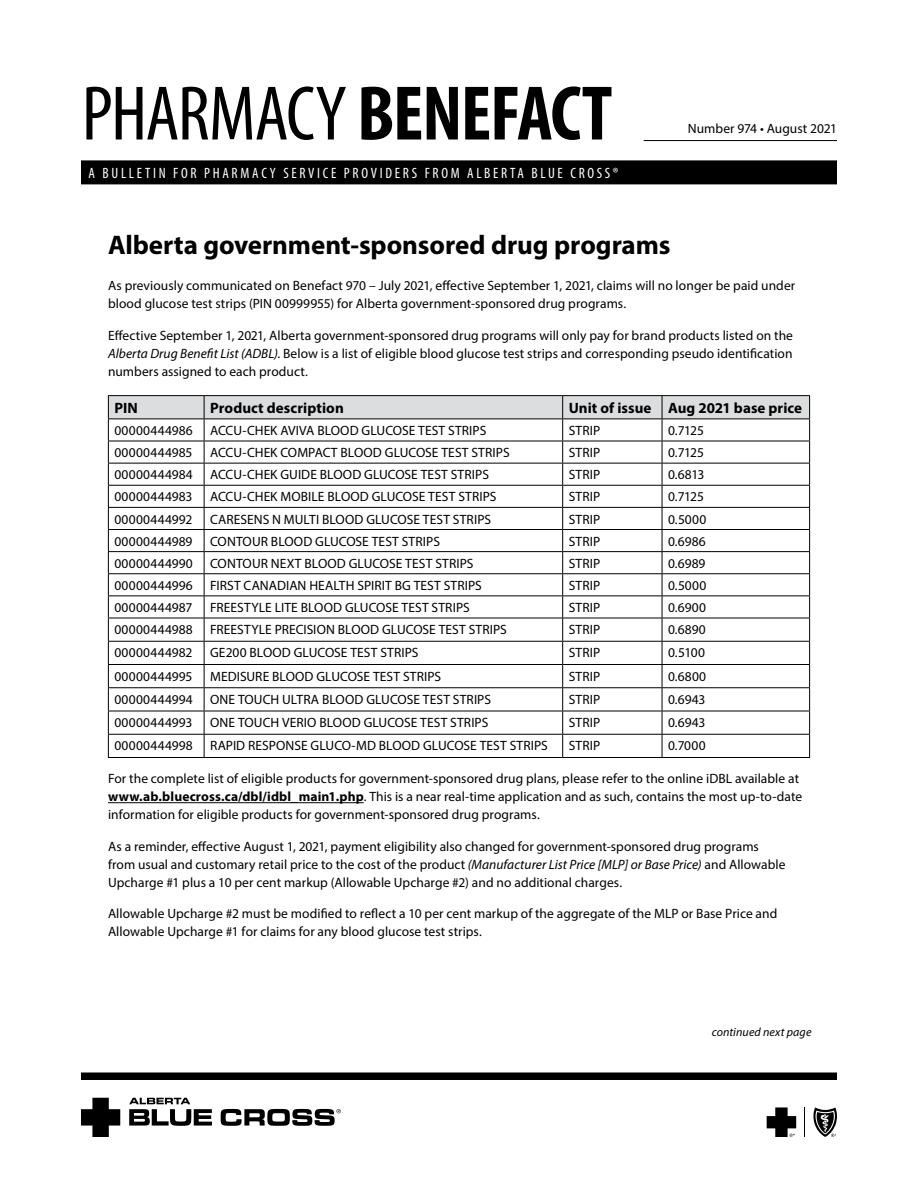
<style>
.page{position:relative;width:918px;height:1188px;background:#fff}
.page>*{position:absolute;margin:0;border:0;box-sizing:border-box;transform-origin:0 0}
.t1{font:condensed 78px "Myriad Pro";letter-spacing:-.02em;color:#000}
.t2{font:700 27px "Myriad Pro";letter-spacing:-.005em;color:#000}
.t3{font:condensed 15px "Myriad Pro";letter-spacing:.18em;color:#fff}
.t4{font:700 15px "Myriad Pro";letter-spacing:.005em;color:#000}
.t5{font:13.5px/18px "Myriad Pro";letter-spacing:.005em;color:#000}
.t6{font:italic 12px "Myriad Pro";letter-spacing:.01em;color:#000}
.s1{font-weight:700}
.s2{font-style:italic}
</style>
<div class="page">
<div style="left:81px;top:160px;width:756px;height:24px;background:#000"></div>
<hr style="left:644px;top:140px;width:193px;height:1px;background:#000">
<div style="left:81px;top:1072px;width:756px;height:8px;background:#000"></div>
<svg style="left:813px;top:1107px;width:24px;height:30px"></svg>
<hr style="left:804px;top:1107px;width:1px;height:30px;background:#000">
<svg style="left:767px;top:1107px;width:29px;height:30px"></svg>
<svg style="left:129px;top:1098px;width:83px;height:28px"></svg>
<svg style="left:221px;top:1109px;width:120px;height:17px"></svg>
<svg style="left:81px;top:1098px;width:39px;height:39px"></svg>
<hr style="left:108px;top:802px;width:256px;height:1px;background:#000">
<hr style="left:108px;top:757px;width:96px;height:1px;background:#000">
<hr style="left:204px;top:757px;width:359px;height:1px;background:#000">
<hr style="left:563px;top:757px;width:99px;height:1px;background:#000">
<hr style="left:662px;top:757px;width:148px;height:1px;background:#000">
<hr style="left:108px;top:395px;width:96px;height:1px;background:#000">
<hr style="left:204px;top:395px;width:359px;height:1px;background:#000">
<hr style="left:563px;top:395px;width:99px;height:1px;background:#000">
<hr style="left:662px;top:395px;width:148px;height:1px;background:#000">
<svg style="left:108px;top:396px;width:702px;height:361px"></svg>
<hr style="left:108px;top:418px;width:96px;height:1px;background:#000">
<hr style="left:204px;top:418px;width:359px;height:1px;background:#000">
<hr style="left:563px;top:418px;width:99px;height:1px;background:#000">
<hr style="left:662px;top:418px;width:148px;height:1px;background:#000">
<h1 class="t1" style="left:82px;top:67px;width:532px">PHARMACY <span class="s1">BENEFACT</span></h1>
<p class="t3" style="left:89px;top:164px;width:531px">A BULLETIN FOR PHARMACY SERVICE PROVIDERS FROM ALBERTA BLUE CROSS®</p>
<p class="t5" style="left:688px;top:120px;width:151px">Number 974 • August 2021</p>
<h2 class="t2" style="left:108px;top:228px;width:564px">Alberta government-sponsored drug programs</h2>
<p class="t5" style="left:108px;top:277px;width:689px">As previously communicated on Benefact 970 – July 2021, effective September 1, 2021, claims will no longer be paid under blood glucose test strips (PIN 00999955) for Alberta government-sponsored drug programs.</p>
<p class="t5" style="left:108px;top:326px;width:687px;text-align:justify">Effective September 1, 2021, Alberta government-sponsored drug programs will only pay for brand products listed on the <span class="s2">Alberta Drug Benefit List (ADBL)</span>. Below is a list of eligible blood glucose test strips and corresponding pseudo identification numbers assigned to each product.</p>
<p class="t4" style="left:114px;top:398px;width:25px">PIN</p>
<p class="t4" style="left:210px;top:398px;width:135px">Product description</p>
<p class="t4" style="left:569px;top:398px;width:235px">Unit of issue Aug 2021 base price</p>
<p class="t5" style="left:114px;top:421px;width:80px">00000444986</p>
<p class="t5" style="left:210px;top:421px;width:278px">ACCU-CHEK AVIVA BLOOD GLUCOSE TEST STRIPS</p>
<p class="t5" style="left:569px;top:421px;width:33px">STRIP</p>
<p class="t5" style="left:668px;top:421px;width:38px">0.7125</p>
<p class="t5" style="left:114px;top:443px;width:80px">00000444985</p>
<p class="t5" style="left:210px;top:443px;width:301px">ACCU-CHEK COMPACT BLOOD GLUCOSE TEST STRIPS</p>
<p class="t5" style="left:569px;top:443px;width:33px">STRIP</p>
<p class="t5" style="left:668px;top:443px;width:38px">0.7125</p>
<p class="t5" style="left:114px;top:466px;width:80px">00000444984</p>
<p class="t5" style="left:210px;top:466px;width:280px">ACCU-CHEK GUIDE BLOOD GLUCOSE TEST STRIPS</p>
<p class="t5" style="left:569px;top:466px;width:33px">STRIP</p>
<p class="t5" style="left:668px;top:466px;width:38px">0.6813</p>
<p class="t5" style="left:114px;top:488px;width:80px">00000444983</p>
<p class="t5" style="left:210px;top:488px;width:288px">ACCU-CHEK MOBILE BLOOD GLUCOSE TEST STRIPS</p>
<p class="t5" style="left:569px;top:488px;width:33px">STRIP</p>
<p class="t5" style="left:668px;top:488px;width:38px">0.7125</p>
<p class="t5" style="left:114px;top:510px;width:80px">00000444992</p>
<p class="t5" style="left:210px;top:510px;width:283px">CARESENS N MULTI BLOOD GLUCOSE TEST STRIPS</p>
<p class="t5" style="left:569px;top:510px;width:33px">STRIP</p>
<p class="t5" style="left:668px;top:510px;width:40px">0.5000</p>
<p class="t5" style="left:114px;top:532px;width:80px">00000444989</p>
<p class="t5" style="left:210px;top:532px;width:231px">CONTOUR BLOOD GLUCOSE TEST STRIPS</p>
<p class="t5" style="left:569px;top:532px;width:33px">STRIP</p>
<p class="t5" style="left:668px;top:532px;width:39px">0.6986</p>
<p class="t5" style="left:114px;top:554px;width:80px">00000444990</p>
<p class="t5" style="left:210px;top:554px;width:265px">CONTOUR NEXT BLOOD GLUCOSE TEST STRIPS</p>
<p class="t5" style="left:569px;top:554px;width:33px">STRIP</p>
<p class="t5" style="left:668px;top:554px;width:39px">0.6989</p>
<p class="t5" style="left:114px;top:576px;width:80px">00000444996</p>
<p class="t5" style="left:210px;top:576px;width:273px">FIRST CANADIAN HEALTH SPIRIT BG TEST STRIPS</p>
<p class="t5" style="left:569px;top:576px;width:33px">STRIP</p>
<p class="t5" style="left:668px;top:576px;width:40px">0.5000</p>
<p class="t5" style="left:114px;top:598px;width:80px">00000444987</p>
<p class="t5" style="left:210px;top:598px;width:261px">FREESTYLE LITE BLOOD GLUCOSE TEST STRIPS</p>
<p class="t5" style="left:569px;top:598px;width:33px">STRIP</p>
<p class="t5" style="left:668px;top:598px;width:39px">0.6900</p>
<p class="t5" style="left:114px;top:620px;width:80px">00000444988</p>
<p class="t5" style="left:210px;top:620px;width:298px">FREESTYLE PRECISION BLOOD GLUCOSE TEST STRIPS</p>
<p class="t5" style="left:569px;top:620px;width:33px">STRIP</p>
<p class="t5" style="left:668px;top:620px;width:39px">0.6890</p>
<p class="t5" style="left:114px;top:644px;width:80px">00000444982</p>
<p class="t5" style="left:210px;top:644px;width:210px">GE200 BLOOD GLUCOSE TEST STRIPS</p>
<p class="t5" style="left:569px;top:644px;width:33px">STRIP</p>
<p class="t5" style="left:668px;top:644px;width:38px">0.5100</p>
<p class="t5" style="left:114px;top:667px;width:80px">00000444995</p>
<p class="t5" style="left:210px;top:667px;width:233px">MEDISURE BLOOD GLUCOSE TEST STRIPS</p>
<p class="t5" style="left:569px;top:667px;width:33px">STRIP</p>
<p class="t5" style="left:668px;top:667px;width:40px">0.6800</p>
<p class="t5" style="left:114px;top:690px;width:80px">00000444994</p>
<p class="t5" style="left:210px;top:690px;width:283px">ONE TOUCH ULTRA BLOOD GLUCOSE TEST STRIPS</p>
<p class="t5" style="left:569px;top:690px;width:33px">STRIP</p>
<p class="t5" style="left:668px;top:690px;width:39px">0.6943</p>
<p class="t5" style="left:114px;top:713px;width:80px">00000444993</p>
<p class="t5" style="left:210px;top:713px;width:280px">ONE TOUCH VERIO BLOOD GLUCOSE TEST STRIPS</p>
<p class="t5" style="left:569px;top:713px;width:33px">STRIP</p>
<p class="t5" style="left:668px;top:713px;width:39px">0.6943</p>
<p class="t5" style="left:114px;top:737px;width:80px">00000444998</p>
<p class="t5" style="left:210px;top:737px;width:339px">RAPID RESPONSE GLUCO-MD BLOOD GLUCOSE TEST STRIPS</p>
<p class="t5" style="left:569px;top:737px;width:33px">STRIP</p>
<p class="t5" style="left:668px;top:737px;width:39px">0.7000</p>
<p class="t5" style="left:108px;top:770px;width:696px">For the complete list of eligible products for government-sponsored drug plans, please refer to the online iDBL available at <span class="s1">www.ab.bluecross.ca/dbl/idbl_main1.php</span>. This is a near real-time application and as such, contains the most up-to-date information for eligible products for government-sponsored drug programs.</p>
<p class="t5" style="left:108px;top:837px;width:679px">As a reminder, effective August 1, 2021, payment eligibility also changed for government-sponsored drug programs from usual and customary retail price to the cost of the product <span class="s2">(Manufacturer List Price [MLP] or Base Price)</span> and Allowable<br>Upcharge #1 plus a 10 per cent markup (Allowable Upcharge #2) and no additional charges.</p>
<p class="t5" style="left:108px;top:905px;width:671px">Allowable Upcharge #2 must be modified to reflect a 10 per cent markup of the aggregate of the MLP or Base Price and<br>Allowable Upcharge #1 for claims for any blood glucose test strips.</p>
<p class="t6" style="left:712px;top:1025px;width:101px">continued next page</p>
</div>
